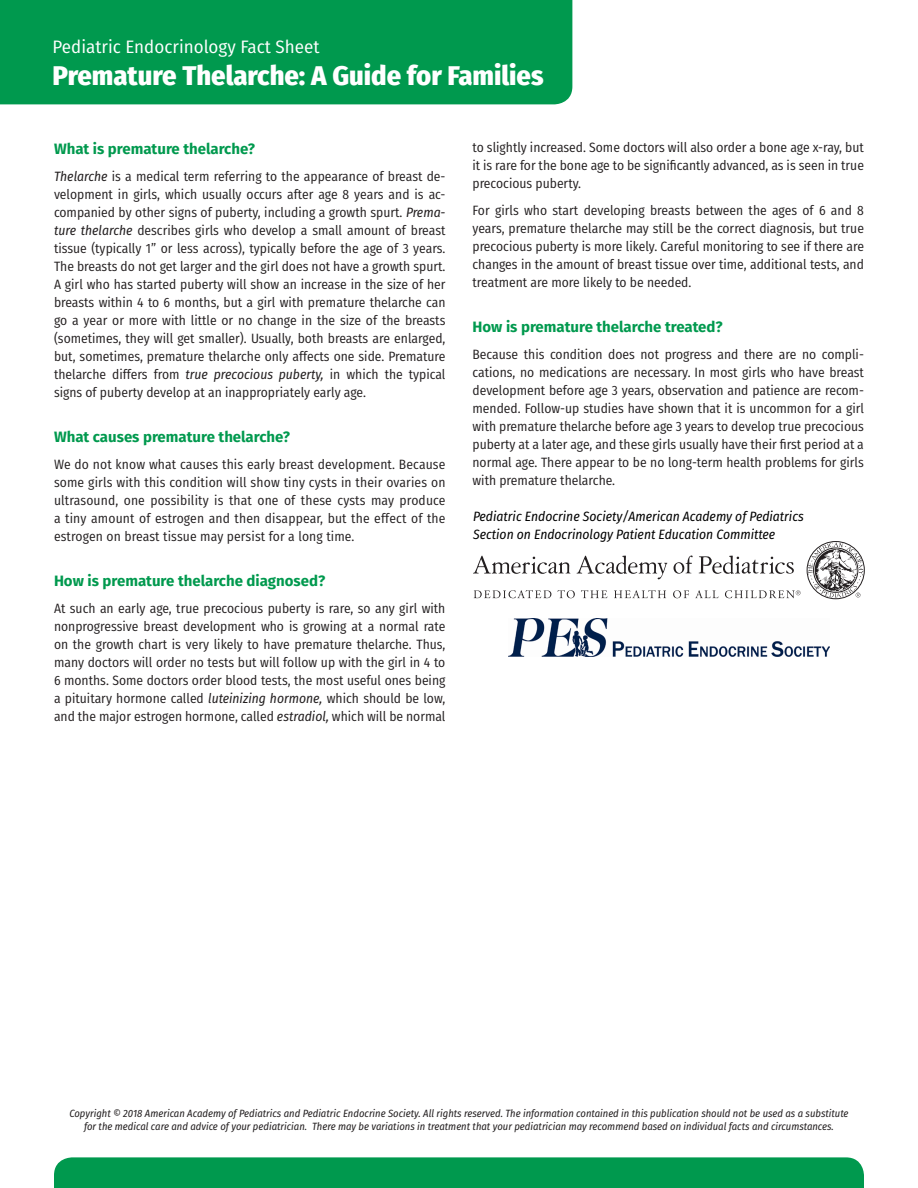
<style>
.page{position:relative;width:918px;height:1188px;background:#fff}
.page>*{position:absolute;margin:0;border:0;box-sizing:border-box;transform-origin:0 0}
.Heading_1{font:800 27px "Fira Sans Condensed";color:#fff;scale:1.05 1}
.Heading_1-2{font:18px "Fira Sans Condensed";color:#fff;scale:1.05 1}
.t1{font:700 15px "Fira Sans";color:#00994e}
.t2{font:13.5px/18px "Fira Sans Condensed";color:#231f20;text-align:justify}
.t3{font:italic 13.5px/18px "Fira Sans Condensed";color:#000}
.t4{font:italic 10.5px/13.5px "Fira Sans Condensed";color:#231f20;text-align:center}
.s1{font-style:italic}
</style>
<div class="page">
<div style="left:0;top:0;width:572px;height:104px;background:#00994e"></div>
<div style="left:54px;top:1157px;width:810px;height:31px;background:#00994e"></div>
<svg style="left:674px;top:555px;width:19px;height:19px"></svg>
<svg style="left:699px;top:556px;width:95px;height:18px"></svg>
<svg style="left:473px;top:555px;width:98px;height:19px"></svg>
<svg style="left:577px;top:555px;width:91px;height:24px"></svg>
<svg style="left:474px;top:590px;width:77px;height:8px"></svg>
<svg style="left:557px;top:590px;width:18px;height:8px"></svg>
<svg style="left:581px;top:590px;width:26px;height:8px"></svg>
<svg style="left:614px;top:590px;width:52px;height:8px"></svg>
<svg style="left:673px;top:590px;width:16px;height:8px"></svg>
<svg style="left:695px;top:590px;width:23px;height:8px"></svg>
<svg style="left:807px;top:541px;width:58px;height:58px"></svg>
<svg style="left:725px;top:590px;width:76px;height:8px"></svg>
<img style="left:508px;top:619px;width:321px;height:37px">
<p class="Heading_1-2" style="left:53px;top:34px;width:256px">Pediatric Endocrinology Fact Sheet</p>
<p class="Heading_1" style="left:53px;top:52px;width:469px">Premature Thelarche: A Guide for Families</p>
<p class="t1" style="left:54px;top:136px;width:203px">What is premature thelarche?</p>
<p class="t2" style="left:54px;top:167px;width:393px"><span class="s1">Thelarche</span> is a medical term referring to the appearance of breast de&shy;velopment in girls, which usually occurs after age 8 years and is ac&shy;companied by other signs of puberty, including a growth spurt. <span class="s1">Prema&shy;ture thelarche</span> describes girls who develop a small amount of breast tissue (typically 1” or less across), typically before the age of 3 years.<br>The breasts do not get larger and the girl does not have a growth spurt.<br>A girl who has started puberty will show an increase in the size of her breasts within 4 to 6 months, but a girl with premature thelarche can go a year or more with little or no change in the size of the breasts (sometimes, they will get smaller). Usually, both breasts are enlarged, but, sometimes, premature thelarche only affects one side. Premature thelarche differs from <span class="s1">true precocious puberty,</span> in which the typical signs of puberty develop at an inappropriately early age.</p>
<p class="t1" style="left:54px;top:424px;width:238px">What causes premature thelarche?</p>
<p class="t2" style="left:54px;top:455px;width:393px">We do not know what causes this early breast development. Because some girls with this condition will show tiny cysts in their ovaries on ultrasound, one possibility is that one of these cysts may produce a tiny amount of estrogen and then disappear, but the effect of the estrogen on breast tissue may persist for a long time.</p>
<p class="t1" style="left:54px;top:568px;width:273px">How is premature thelarche diagnosed?</p>
<p class="t2" style="left:54px;top:599px;width:393px">At such an early age, true precocious puberty is rare, so any girl with nonprogressive breast development who is growing at a normal rate on the growth chart is very likely to have premature thelarche. Thus, many doctors will order no tests but will follow up with the girl in 4 to 6 months. Some doctors order blood tests, the most useful ones being a pituitary hormone called <span class="s1">luteinizing hormone,</span> which should be low, and the major estrogen hormone, called <span class="s1">estradiol,</span> which will be normal</p>
<p class="t2" style="left:472px;top:138px;width:393px">to slightly increased. Some doctors will also order a bone age x-ray, but it is rare for the bone age to be significantly advanced, as is seen in true precocious puberty.</p>
<p class="t2" style="left:472px;top:201px;width:393px">For girls who start developing breasts between the ages of 6 and 8 years, premature thelarche may still be the correct diagnosis, but true precocious puberty is more likely. Careful monitoring to see if there are changes in the amount of breast tissue over time, additional tests, and treatment are more likely to be needed.</p>
<p class="t1" style="left:472px;top:314px;width:252px">How is premature thelarche treated?</p>
<p class="t2" style="left:472px;top:345px;width:393px">Because this condition does not progress and there are no compli&shy;cations, no medications are necessary. In most girls who have breast development before age 3 years, observation and patience are recom&shy;mended. Follow-up studies have shown that it is uncommon for a girl with premature thelarche before age 3 years to develop true precocious puberty at a later age, and these girls usually have their first period at a normal age. There appear to be no long-term health problems for girls with premature thelarche.</p>
<p class="t3" style="left:473px;top:507px;width:332px">Pediatric Endocrine Society/American Academy of Pediatrics<br>Section on Endocrinology Patient Education Committee</p>
<p class="t4" style="left:69px;top:1106px;width:781px">Copyright © 2018 American Academy of Pediatrics and Pediatric Endocrine Society. All rights reserved. The information contained in this publication should not be used as a substitute for the medical care and advice of your pediatrician. There may be variations in treatment that your pediatrician may recommend based on individual facts and circumstances.</p>
</div>
